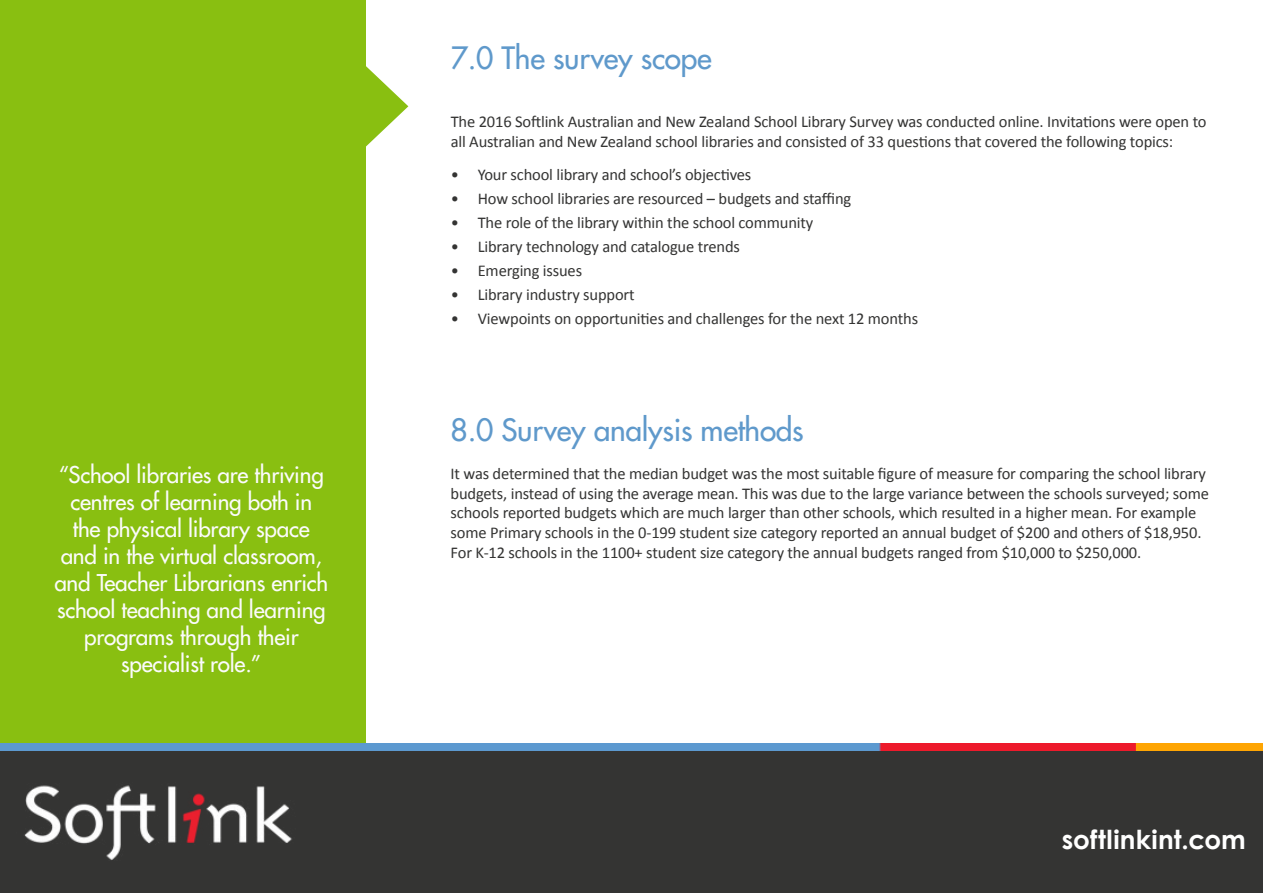
<style>
.page{position:relative;width:1263px;height:893px;background:#fff}
.page>*{position:absolute;margin:0;border:0;box-sizing:border-box;transform-origin:0 0}
.Disclaimer{font:30px "Futura";letter-spacing:-.01em;color:#5f99cb}
.Red_bullet_diagram_t{font:700 26.25px "Century Gothic";letter-spacing:.01em;color:#fff}
.Disclaimer-2{font:22.5px/27px "Futura";letter-spacing:-.01em;color:#fbfbfb;text-align:center}
.t1{font:16.5px/19.8px "Calibri";letter-spacing:-.01em;color:#343433}
</style>
<div class="page">
<div style="left:0;top:0;width:365px;height:752px;background:#89bf11"></div>
<svg style="left:365px;top:61px;width:43px;height:91px"></svg>
<div style="left:0;top:750px;width:1263px;height:143px;background:#343433"></div>
<img style="left:17px;top:773px;width:281px;height:87px">
<img style="left:0;top:743px;width:1263px;height:7px">
<p class="Disclaimer-2" style="left:54px;top:461px;width:275px">“School libraries are thriving centres of learning both in the physical library space and in the virtual classroom, and Teacher Librarians enrich school teaching and learning programs through their specialist role.”</p>
<p class="Disclaimer" style="left:451px;top:39px;width:263px">7.0 The survey scope</p>
<p class="t1" style="left:451px;top:112px;width:757px">The 2016 Softlink Australian and New Zealand School Library Survey was conducted online. Invitations were open to all Australian and New Zealand school libraries and consisted of 33 questions that covered the following topics:</p>
<p class="t1" style="left:451px;top:164px;width:302px">• Your school library and school’s objectives</p>
<p class="t1" style="left:451px;top:188px;width:402px">• How school libraries are resourced – budgets and staffing</p>
<p class="t1" style="left:451px;top:212px;width:364px">• The role of the library within the school community</p>
<p class="t1" style="left:451px;top:236px;width:291px">• Library technology and catalogue trends</p>
<p class="t1" style="left:451px;top:260px;width:133px">• Emerging issues</p>
<p class="t1" style="left:451px;top:284px;width:185px">• Library industry support</p>
<p class="t1" style="left:451px;top:308px;width:469px">• Viewpoints on opportunities and challenges for the next 12 months</p>
<p class="Disclaimer" style="left:451px;top:412px;width:355px">8.0 Survey analysis methods</p>
<p class="t1" style="left:451px;top:463px;width:760px">It was determined that the median budget was the most suitable figure of measure for comparing the school library budgets, instead of using the average mean. This was due to the large variance between the schools surveyed; some schools reported budgets which are much larger than other schools, which resulted in a higher mean. For example some Primary schools in the 0-199 student size category reported an annual budget of $200 and others of $18,950.<br>For K-12 schools in the 1100+ student size category the annual budgets ranged from $10,000 to $250,000.</p>
<p class="Red_bullet_diagram_t" style="left:1062px;top:819px;width:186px">softlinkint.com</p>
</div>
